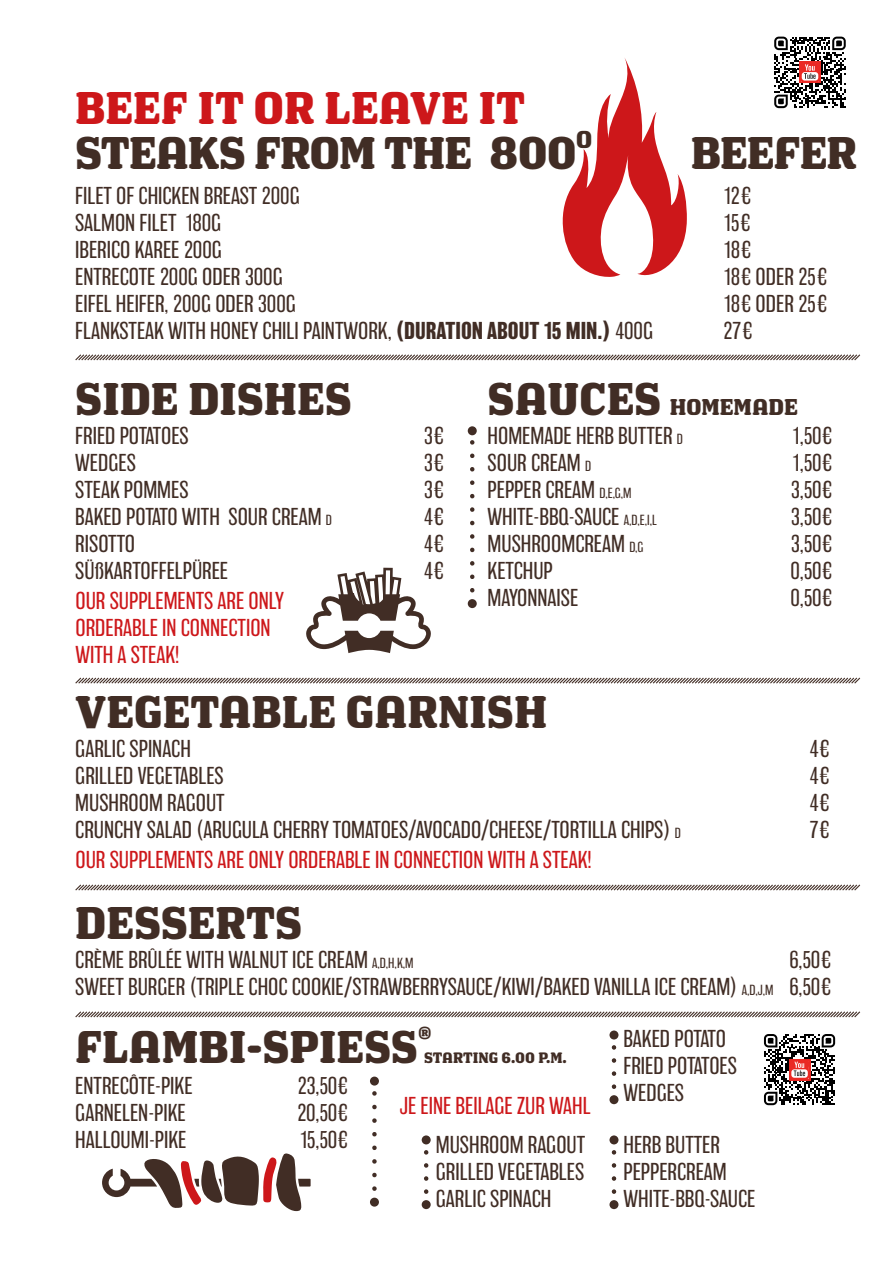
<style>
.page{position:relative;width:893px;height:1263px;background:#fff}
.page>*{position:absolute;margin:0;border:0;box-sizing:border-box;transform-origin:0 0}
.t1{font:700 45px "Los Feliz OT";color:#412d25}
.t2{font:700 45px "Los Feliz OT";letter-spacing:-.02em;color:#412d25}
.t3{font:700 45px "Los Feliz OT";color:#cd171a}
.t4{font:700 24px "Los Feliz OT";color:#412d25}
.t5{font:200 22.5px/27px "Balboa";color:#412d25}
.t6{font:200 22.5px/27px "Balboa";color:#cd171a}
.t7{font:700 22.5px "Los Feliz OT";color:#412d25}
.t8{font:700 14.85px "Los Feliz OT";color:#412d25}
.s1{font-weight:700}
.s2{font-size:13.5px}
</style>
<div class="page">
<svg style="left:470px;top:435px;width:4px;height:155px"></svg>
<div style="left:468px;top:599px;width:9px;height:9px;background:#412d25;border-radius:50%"></div>
<div style="left:468px;top:426px;width:9px;height:9px;background:#412d25;border-radius:50%"></div>
<svg style="left:372px;top:1085px;width:5px;height:104px"></svg>
<div style="left:370px;top:1197px;width:9px;height:9px;background:#412d25;border-radius:50%"></div>
<div style="left:370px;top:1076px;width:9px;height:9px;background:#412d25;border-radius:50%"></div>
<svg style="left:424px;top:1144px;width:4px;height:48px"></svg>
<div style="left:422px;top:1200px;width:9px;height:9px;background:#412d25;border-radius:50%"></div>
<div style="left:422px;top:1135px;width:9px;height:9px;background:#412d25;border-radius:50%"></div>
<svg style="left:612px;top:1144px;width:4px;height:48px"></svg>
<div style="left:609px;top:1200px;width:9px;height:9px;background:#412d25;border-radius:50%"></div>
<div style="left:609px;top:1135px;width:9px;height:9px;background:#412d25;border-radius:50%"></div>
<svg style="left:612px;top:1039px;width:4px;height:48px"></svg>
<div style="left:609px;top:1095px;width:9px;height:9px;background:#412d25;border-radius:50%"></div>
<div style="left:609px;top:1030px;width:9px;height:9px;background:#412d25;border-radius:50%"></div>
<svg style="left:75px;top:884px;width:786px;height:7px"></svg>
<svg style="left:75px;top:1011px;width:786px;height:7px"></svg>
<svg style="left:75px;top:677px;width:786px;height:7px"></svg>
<svg style="left:75px;top:354px;width:786px;height:7px"></svg>
<svg style="left:562px;top:58px;width:125px;height:219px"></svg>
<svg style="left:306px;top:568px;width:125px;height:85px"></svg>
<svg style="left:102px;top:1153px;width:209px;height:58px"></svg>
<svg style="left:764px;top:1034px;width:71px;height:71px"></svg>
<svg style="left:774px;top:37px;width:72px;height:71px"></svg>
<h1 class="t3" style="left:75px;top:85px;width:451px">BEEF IT OR LEAVE IT</h1>
<h1 class="t2" style="left:75px;top:130px;width:503px">STEAKS FROM THE 800</h1>
<p class="t4" style="left:576px;top:127px;width:18px">O</p>
<h1 class="t1" style="left:691px;top:130px;width:168px">BEEFER</h1>
<p class="t5" style="left:75px;top:183px;width:226px">FILET OF CHICKEN BREAST 200G</p>
<p class="t5" style="left:723px;top:183px;width:30px">12€</p>
<p class="t5" style="left:75px;top:210px;width:147px">SALMON FILET 180G</p>
<p class="t5" style="left:723px;top:210px;width:29px">15€</p>
<p class="t5" style="left:75px;top:237px;width:148px">IBERICO KAREE 200G</p>
<p class="t5" style="left:723px;top:237px;width:30px">18€</p>
<p class="t5" style="left:75px;top:264px;width:209px">ENTRECOTE 200G ODER 300G</p>
<p class="t5" style="left:723px;top:264px;width:106px">18€ ODER 25€</p>
<p class="t5" style="left:75px;top:291px;width:222px">EIFEL HEIFER, 200G ODER 300G</p>
<p class="t5" style="left:723px;top:291px;width:106px">18€ ODER 25€</p>
<p class="t5" style="left:75px;top:318px;width:579px">FLANKSTEAK WITH HONEY CHILI PAINTWORK, <span class="s1">(DURATION ABOUT 15 MIN.)</span> 400G</p>
<p class="t5" style="left:723px;top:318px;width:31px">27€</p>
<h1 class="t1" style="left:75px;top:377px;width:278px">SIDE DISHES</h1>
<p class="t5" style="left:75px;top:422px;width:115px">FRIED POTATOES</p>
<p class="t5" style="left:424px;top:422px;width:22px">3€</p>
<p class="t5" style="left:75px;top:449px;width:62px">WEDGES</p>
<p class="t5" style="left:424px;top:449px;width:22px">3€</p>
<p class="t5" style="left:75px;top:476px;width:115px">STEAK POMMES</p>
<p class="t5" style="left:424px;top:476px;width:22px">3€</p>
<p class="t5" style="left:75px;top:503px;width:258px">BAKED POTATO WITH SOUR CREAM <span class="s2">D</span></p>
<p class="t5" style="left:424px;top:503px;width:22px">4€</p>
<p class="t5" style="left:75px;top:530px;width:61px">RISOTTO</p>
<p class="t5" style="left:424px;top:530px;width:22px">4€</p>
<p class="t5" style="left:75px;top:557px;width:154px">SÜßKARTOFFELPÜREE</p>
<p class="t5" style="left:424px;top:557px;width:22px">4€</p>
<p class="t6" style="left:75px;top:587px;width:210px">OUR SUPPLEMENTS ARE ONLY<br>ORDERABLE IN CONNECTION<br>WITH A STEAK!</p>
<h1 class="t1" style="left:488px;top:377px;width:175px">SAUCES</h1>
<p class="t5" style="left:488px;top:422px;width:197px">HOMEMADE HERB BUTTER <span class="s2">D</span></p>
<p class="t5" style="left:792px;top:422px;width:42px">1,50€</p>
<p class="t5" style="left:488px;top:449px;width:105px">SOUR CREAM <span class="s2">D</span></p>
<p class="t5" style="left:792px;top:449px;width:42px">1,50€</p>
<p class="t5" style="left:488px;top:476px;width:145px">PEPPER CREAM <span class="s2">D,E,G,M</span></p>
<p class="t5" style="left:791px;top:476px;width:43px">3,50€</p>
<p class="t5" style="left:488px;top:503px;width:171px">WHITE-BBQ-SAUCE <span class="s2">A,D,E,I,L</span></p>
<p class="t5" style="left:791px;top:503px;width:43px">3,50€</p>
<p class="t5" style="left:488px;top:530px;width:157px">MUSHROOMCREAM <span class="s2">D,G</span></p>
<p class="t5" style="left:791px;top:530px;width:43px">3,50€</p>
<p class="t5" style="left:488px;top:557px;width:67px">KETCHUP</p>
<p class="t5" style="left:791px;top:557px;width:44px">0,50€</p>
<p class="t5" style="left:488px;top:584px;width:92px">MAYONNAISE</p>
<p class="t5" style="left:791px;top:584px;width:44px">0,50€</p>
<p class="t7" style="left:670px;top:396px;width:130px">HOMEMADE</p>
<h1 class="t1" style="left:75px;top:690px;width:473px">VEGETABLE GARNISH</h1>
<p class="t5" style="left:75px;top:735px;width:117px">GARLIC SPINACH</p>
<p class="t5" style="left:809px;top:735px;width:22px">4€</p>
<p class="t5" style="left:75px;top:762px;width:150px">GRILLED VEGETABLES</p>
<p class="t5" style="left:809px;top:762px;width:22px">4€</p>
<p class="t5" style="left:75px;top:789px;width:151px">MUSHROOM RAGOUT</p>
<p class="t5" style="left:809px;top:789px;width:22px">4€</p>
<p class="t5" style="left:75px;top:816px;width:607px">CRUNCHY SALAD (ARUGULA CHERRY TOMATOES/AVOCADO/CHEESE/TORTILLA CHIPS) <span class="s2">D</span></p>
<p class="t5" style="left:809px;top:816px;width:22px">7€</p>
<p class="t6" style="left:75px;top:846px;width:518px">OUR SUPPLEMENTS ARE ONLY ORDERABLE IN CONNECTION WITH A STEAK!</p>
<h1 class="t1" style="left:75px;top:900px;width:229px">DESSERTS</h1>
<p class="t5" style="left:75px;top:946px;width:340px">CRÈME BRÛLÉE WITH WALNUT ICE CREAM <span class="s2">A,D,H,K,M</span></p>
<p class="t5" style="left:75px;top:946px;width:758px;text-align:right">6,50€<br>SWEET BURGER (TRIPLE CHOC COOKIE/STRAWBERRYSAUCE/KIWI/BAKED VANILLA ICE CREAM) <span class="s2">A,D,J,M</span> 6,50€</p>
<h1 class="t1" style="left:75px;top:1024px;width:358px">FLAMBI-SPIESS<sup>®</sup></h1>
<p class="t5" style="left:623px;top:1025px;width:115px">BAKED POTATO<br>FRIED POTATOES<br>WEDGES</p>
<p class="t8" style="left:424px;top:1050px;width:144px">STARTING 6.00 P.M.</p>
<p class="t5" style="left:75px;top:1073px;width:119px">ENTRECÔTE-PIKE</p>
<p class="t5" style="left:297px;top:1073px;width:52px">23,50€</p>
<p class="t5" style="left:75px;top:1100px;width:112px">GARNELEN-PIKE</p>
<p class="t5" style="left:297px;top:1100px;width:53px">20,50€</p>
<p class="t5" style="left:75px;top:1127px;width:113px">HALLOUMI-PIKE</p>
<p class="t5" style="left:300px;top:1127px;width:50px">15,50€</p>
<p class="t6" style="left:400px;top:1092px;width:192px">JE EINE BEILAGE ZUR WAHL</p>
<p class="t5" style="left:436px;top:1132px;width:151px;text-align:justify">MUSHROOM RAGOUT GRILLED VEGETABLES GARLIC SPINACH</p>
<p class="t5" style="left:623px;top:1132px;width:133px">HERB BUTTER<br>PEPPERCREAM<br>WHITE-BBQ-SAUCE</p>
</div>
